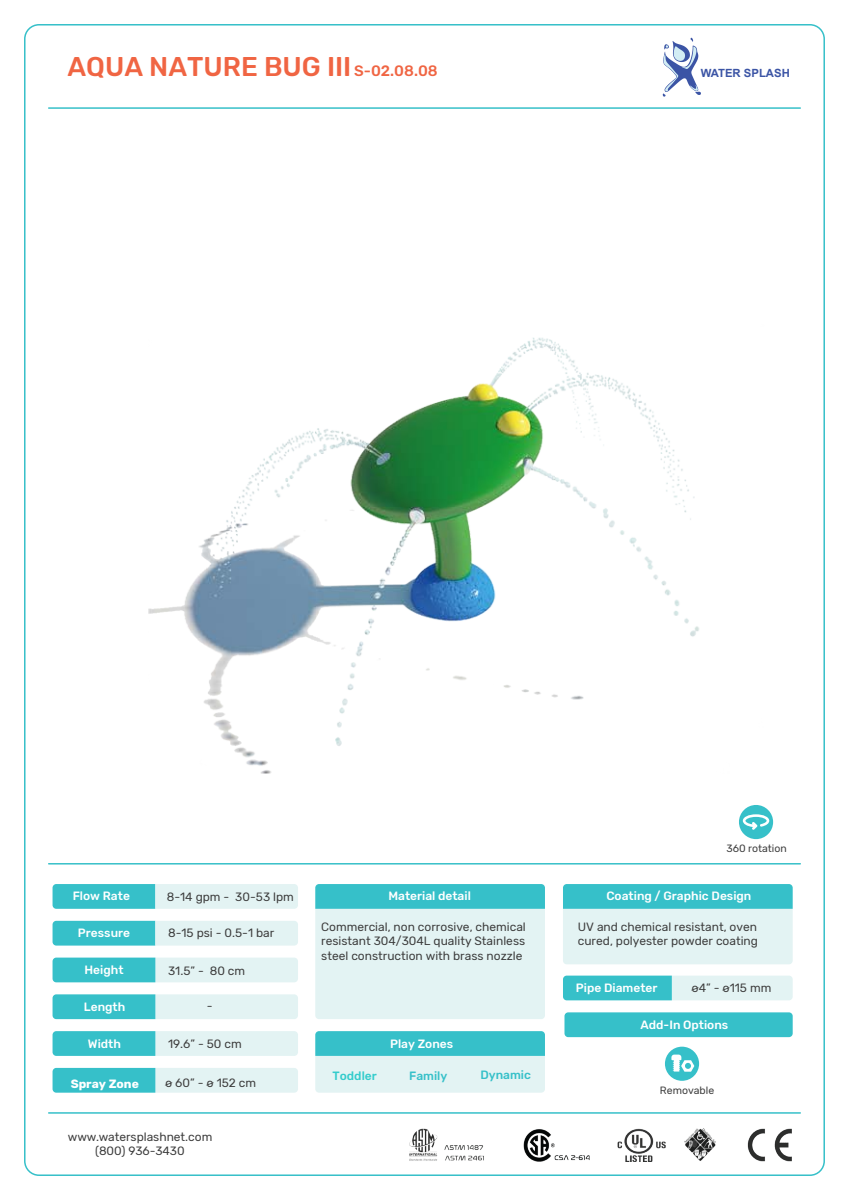
<style>
.page{position:relative;width:849px;height:1200px;background:#fff}
.page>*{position:absolute;margin:0;border:0;box-sizing:border-box;transform-origin:0 0}
.t1{font:500 27px "Rubik";color:#f06543}
.t2{font:12px/14.4px "Rubik";color:#3c3c3c;text-align:center}
.t3{font:500 12px "Rubik";color:#fff}
.t4{font:500 12px "Rubik";color:#36c0c9}
.t5{font:700 12px "Rubik";color:#fff}
.t6{font:500 12px "Rubik";color:#3cc}
.t7{font:700 11.3px "Arial";color:#3b54a5}
.t8{font:10.5px "Rubik";color:#3c3c3c}
.s1{font-size:15px}
</style>
<div class="page">
<hr style="left:48px;top:1112px;width:752px;height:1px;background:#36c0c9">
<svg style="left:52px;top:920px;width:246px;height:25px;background:#9edee2"></svg>
<svg style="left:52px;top:884px;width:246px;height:24px;background:#9bdde1"></svg>
<svg style="left:52px;top:957px;width:246px;height:25px;background:#9ddee2"></svg>
<svg style="left:52px;top:994px;width:246px;height:24px;background:#9cdee1"></svg>
<svg style="left:52px;top:1031px;width:246px;height:24px;background:#9bdde1"></svg>
<svg style="left:52px;top:1067px;width:246px;height:25px;background:#9edee2"></svg>
<svg style="left:315px;top:884px;width:229px;height:134px;background:#c3e9eb"></svg>
<svg style="left:563px;top:884px;width:229px;height:80px;background:#ade3e6"></svg>
<svg style="left:315px;top:1031px;width:229px;height:61px;background:#9ddee2"></svg>
<div style="left:664px;top:1046px;width:34px;height:34px;background:#36c0c9;border-radius:50%"></div>
<svg style="left:671px;top:1054px;width:23px;height:17px"></svg>
<div style="left:564px;top:1012px;width:228px;height:24px;background:#36c0c9;border-radius:4px"></div>
<svg style="left:563px;top:975px;width:229px;height:25px;background:#93dbdf"></svg>
<svg style="left:663px;top:38px;width:36px;height:23px"></svg>
<img style="left:409px;top:1128px;width:382px;height:33px">
<img style="left:24px;top:61px;width:801px;height:812px">
<h1 class="t1" style="left:68px;top:51px;width:371px">AQUA NATURE BUG III <span class="s1">S-02.08.08</span></h1>
<p class="t7" style="left:700px;top:65px;width:90px">WATER SPLASH</p>
<p class="t8" style="left:726px;top:842px;width:62px">360 rotation</p>
<p class="t3" style="left:73px;top:889px;width:59px">Flow Rate</p>
<p class="t2" style="left:167px;top:890px;width:128px">8-14 gpm - 30-53 lpm</p>
<p class="t3" style="left:78px;top:926px;width:54px">Pressure</p>
<p class="t2" style="left:168px;top:925px;width:108px">8-15 psi - 0.5-1 bar</p>
<p class="t3" style="left:84px;top:962px;width:40px">Height</p>
<p class="t2" style="left:168px;top:963px;width:79px">31.5” - 80 cm</p>
<p class="t3" style="left:84px;top:1000px;width:43px">Length</p>
<p class="t3" style="left:88px;top:1036px;width:35px">Width</p>
<p class="t2" style="left:168px;top:1036px;width:75px">19.6” - 50 cm</p>
<p class="t2" style="left:165px;top:1076px;width:92px">ø 60” - ø 152 cm</p>
<p class="t2" style="left:207px;top:998px;width:7px">-</p>
<p class="t5" style="left:71px;top:1076px;width:70px">Spray Zone</p>
<p class="t2" style="left:68px;top:1129px;width:146px">www.watersplashnet.com (800) 936-3430</p>
<p class="t3" style="left:388px;top:889px;width:84px">Material detail</p>
<p class="t3" style="left:606px;top:889px;width:146px">Coating / Graphic Design</p>
<p class="t2" style="left:321px;top:919px;width:206px;text-align:justify">Commercial, non corrosive, chemical resistant 304/304L quality Stainless steel construction with brass nozzle</p>
<p class="t2" style="left:577px;top:919px;width:182px;text-align:left">UV and chemical resistant, oven cured, polyester powder coating</p>
<p class="t3" style="left:575px;top:980px;width:83px">Pipe Diameter</p>
<p class="t2" style="left:691px;top:980px;width:81px">ø4” - ø115 mm</p>
<p class="t3" style="left:390px;top:1036px;width:65px">Play Zones</p>
<p class="t6" style="left:332px;top:1068px;width:46px">Toddler</p>
<p class="t4" style="left:409px;top:1068px;width:40px">Family</p>
<p class="t4" style="left:480px;top:1067px;width:52px">Dynamic</p>
<p class="t3" style="left:640px;top:1017px;width:89px">Add-In Options</p>
<p class="t8" style="left:659px;top:1084px;width:56px">Removable</p>
</div>
